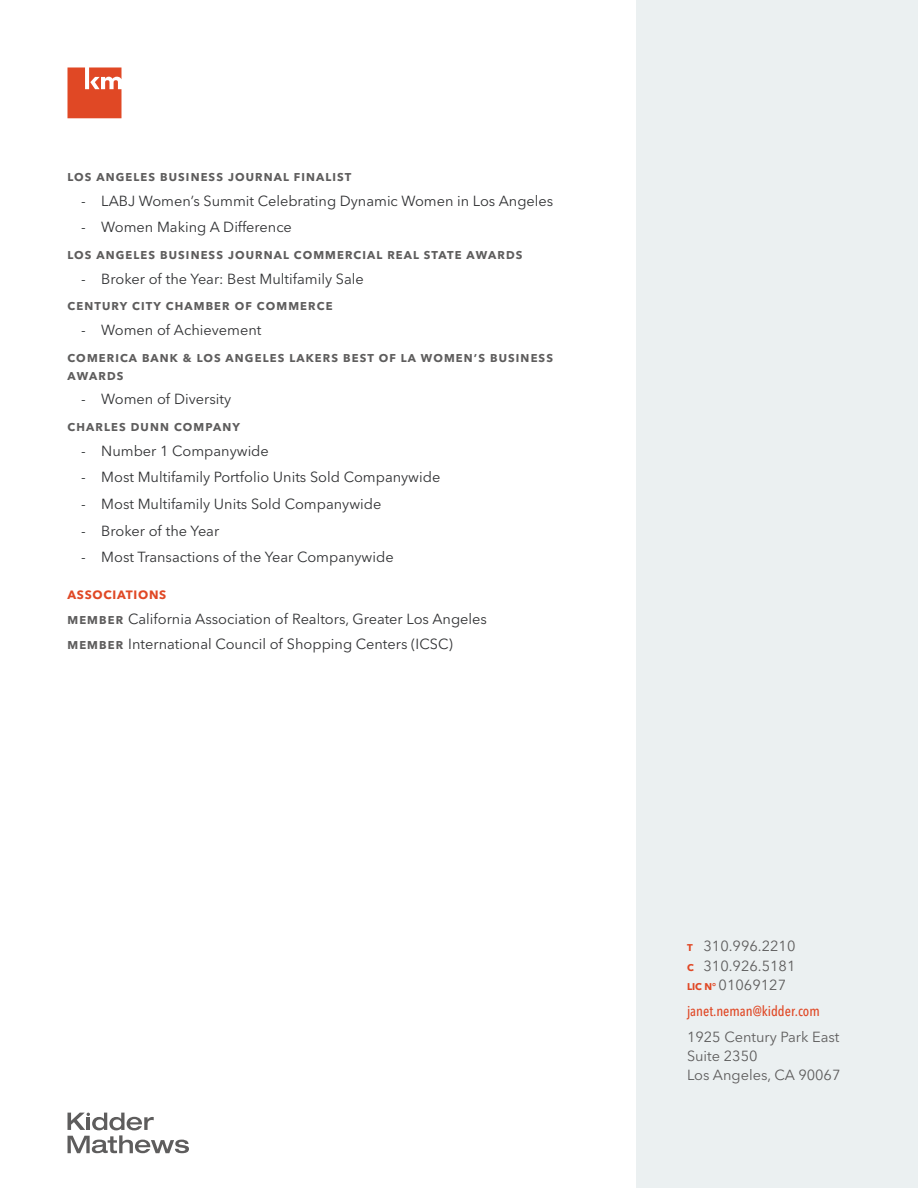
<style>
.page{position:relative;width:918px;height:1188px;background:#fff}
.page>*{position:absolute;margin:0;border:0;box-sizing:border-box;transform-origin:0 0}
.Factoids_-_Sterling{font:14.55px "Avenir Next LT Pro";color:#313234}
.Resume_-_Contact_Inf{font:14.55px/19.8px "Avenir Next LT Pro";color:#5e5d5d;text-align:justify}
.Resume_-_Contact_Inf-2{font:500 condensed 14.25px "Avenir Next LT Pro";color:#e04825}
.Subhead_-_Level_1{font:700 12px "Avenir Next LT Pro";letter-spacing:.06em;color:#e04825}
.Proposal_-_Bullets{font:700 11.25px/18px "Avenir Next LT Pro";letter-spacing:.1em;color:#5e5d5d}
.Factoids_-_Sterling-2{font:700 11.25px "Avenir Next LT Pro";letter-spacing:.1em;color:#5e5d5d}
.s1{color:#222628}
.s2{font-weight:700;font-size:11.25px;color:#5e5d5d}
.s3{font-weight:700;font-size:9.75px;color:#e04825}
</style>
<div class="page">
<div style="left:636px;top:0;width:282px;height:1188px;background:#ebf0f1"></div>
<svg style="left:67px;top:67px;width:54px;height:51px;background:#e45f41"></svg>
<svg style="left:68px;top:1113px;width:121px;height:40px"></svg>
<p class="Proposal_-_Bullets" style="left:68px;top:168px;width:285px">LOS ANGELES BUSINESS JOURNAL FINALIST</p>
<p class="Factoids_-_Sterling" style="left:81px;top:192px;width:474px"><span class="s1">-</span> LABJ Women’s Summit Celebrating Dynamic Women in Los Angeles</p>
<p class="Factoids_-_Sterling" style="left:81px;top:218px;width:212px"><span class="s1">-</span> Women Making A Difference</p>
<p class="Proposal_-_Bullets" style="left:68px;top:246px;width:457px">LOS ANGELES BUSINESS JOURNAL COMMERCIAL REAL STATE AWARDS</p>
<p class="Factoids_-_Sterling" style="left:81px;top:270px;width:284px"><span class="s1">-</span> Broker of the Year: Best Multifamily Sale</p>
<p class="Proposal_-_Bullets" style="left:68px;top:297px;width:267px">CENTURY CITY CHAMBER OF COMMERCE</p>
<p class="Factoids_-_Sterling" style="left:81px;top:321px;width:182px"><span class="s1">-</span> Women of Achievement</p>
<p class="Proposal_-_Bullets" style="left:68px;top:349px;width:487px">COMERICA BANK &amp; LOS ANGELES LAKERS BEST OF LA WOMEN’S BUSINESS<br>AWARDS</p>
<p class="Factoids_-_Sterling" style="left:81px;top:391px;width:152px"><span class="s1">-</span> Women of Diversity</p>
<p class="Factoids_-_Sterling-2" style="left:68px;top:420px;width:174px">CHARLES DUNN COMPANY</p>
<p class="Factoids_-_Sterling" style="left:81px;top:442px;width:189px"><span class="s1">-</span> Number 1 Companywide</p>
<p class="Factoids_-_Sterling" style="left:81px;top:469px;width:361px"><span class="s1">-</span> Most Multifamily Portfolio Units Sold Companywide</p>
<p class="Factoids_-_Sterling" style="left:81px;top:495px;width:302px"><span class="s1">-</span> Most Multifamily Units Sold Companywide</p>
<p class="Factoids_-_Sterling" style="left:81px;top:522px;width:140px"><span class="s1">-</span> Broker of the Year</p>
<p class="Factoids_-_Sterling" style="left:81px;top:549px;width:314px"><span class="s1">-</span> Most Transactions of the Year Companywide</p>
<p class="Subhead_-_Level_1" style="left:68px;top:588px;width:100px">ASSOCIATIONS</p>
<p class="Factoids_-_Sterling" style="left:68px;top:610px;width:421px"><span class="s2">MEMBER</span> California Association of Realtors, Greater Los Angeles</p>
<p class="Factoids_-_Sterling" style="left:68px;top:635px;width:387px"><span class="s2">MEMBER</span> International Council of Shopping Centers (ICSC)</p>
<p class="Resume_-_Contact_Inf" style="left:687px;top:936px;width:110px"><span class="s3">T</span> 310.996.2210<br><span class="s3">C</span> 310.926.5181<br><span class="s3">LIC N°</span> 01069127</p>
<p class="Resume_-_Contact_Inf-2" style="left:687px;top:1002px;width:134px">janet.neman@kidder.com</p>
<p class="Resume_-_Contact_Inf" style="left:687px;top:1027px;width:155px;line-height:19px;text-align:left">1925 Century Park East<br>Suite 2350<br>Los Angeles, CA 90067</p>
</div>
